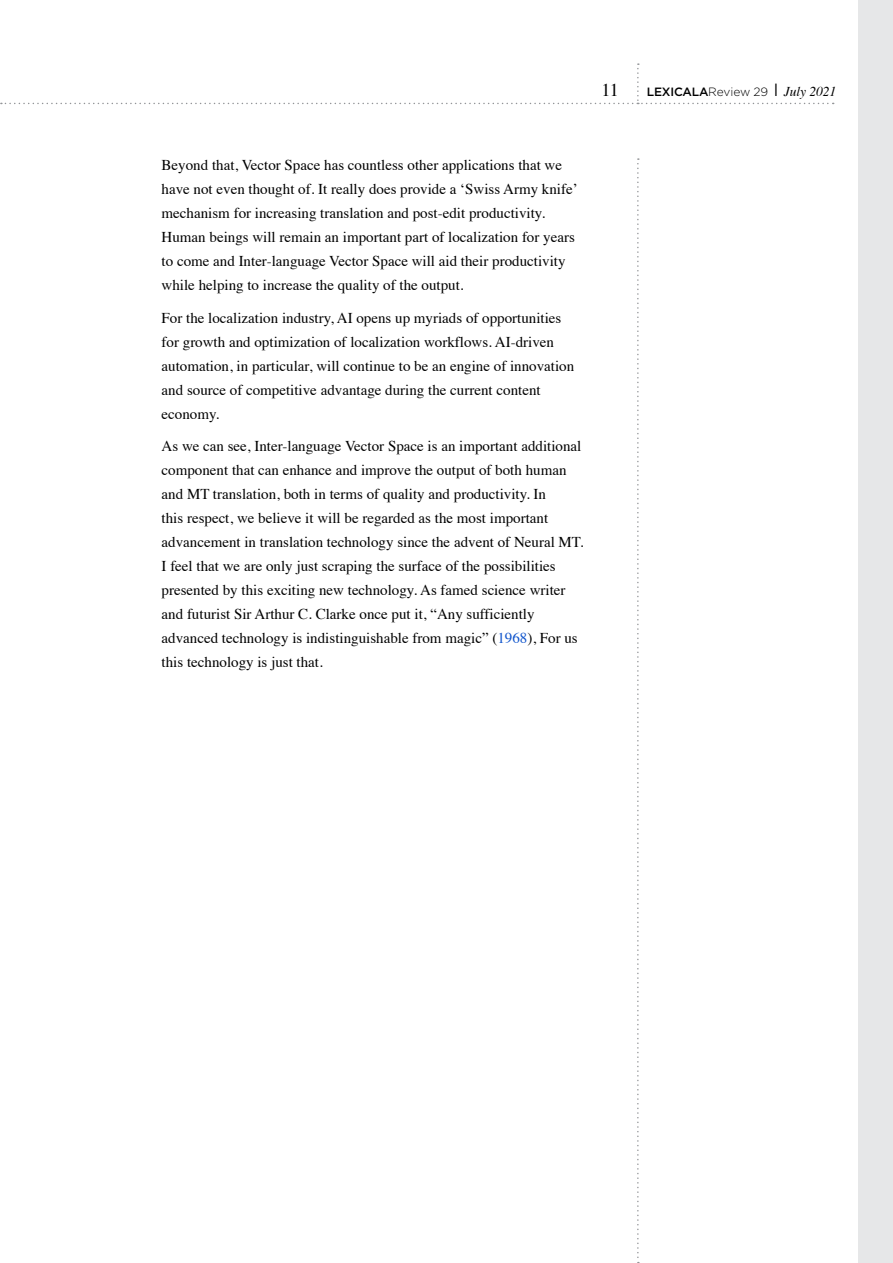
<style>
.page{position:relative;width:893px;height:1263px;background:#fff}
.page>*{position:absolute;margin:0;border:0;box-sizing:border-box;transform-origin:0 0}
.t1{font:18px "Times";color:#000}
.t2{font:15px/24px "Times";color:#000}
.t3{font:500 12px "Gotham";letter-spacing:-.02em;color:#000}
.s1{font-weight:300}
.s2{font-family:"Times";font-weight:400;font-style:italic;font-size:13.5px}
.s3{color:#15c}
</style>
<div class="page">
<div style="left:859px;top:0;width:34px;height:1263px;background:#e6e7e8"></div>
<svg style="left:637px;top:158px;width:2px;height:1105px"></svg>
<svg style="left:1px;top:63px;width:833px;height:41px"></svg>
<p class="t1" style="left:601px;top:73px;width:19px">11</p>
<p class="t3" style="left:647px;top:84px;width:191px">LEXICALA<span class="s1">Review 29</span> ❘ <span class="s2">July 2021</span></p>
<p class="t2" style="left:162px;top:152px;width:418px">Beyond that, Vector Space has countless other applications that we have not even thought of. It really does provide a ‘Swiss Army knife’ mechanism for increasing translation and post-edit productivity.<br>Human beings will remain an important part of localization for years to come and Inter-language Vector Space will aid their productivity while helping to increase the quality of the output.</p>
<p class="t2" style="left:162px;top:304px;width:414px">For the localization industry, AI opens up myriads of opportunities for growth and optimization of localization workflows. AI-driven automation, in particular, will continue to be an engine of innovation and source of competitive advantage during the current content economy.</p>
<p class="t2" style="left:162px;top:433px;width:424px">As we can see, Inter-language Vector Space is an important additional component that can enhance and improve the output of both human and MT translation, both in terms of quality and productivity. In<br>this respect, we believe it will be regarded as the most important advancement in translation technology since the advent of Neural MT.<br>I feel that we are only just scraping the surface of the possibilities presented by this exciting new technology. As famed science writer and futurist Sir Arthur C. Clarke once put it, “Any sufficiently advanced technology is indistinguishable from magic” (<span class="s3">1968</span>), For us this technology is just that.</p>
</div>
